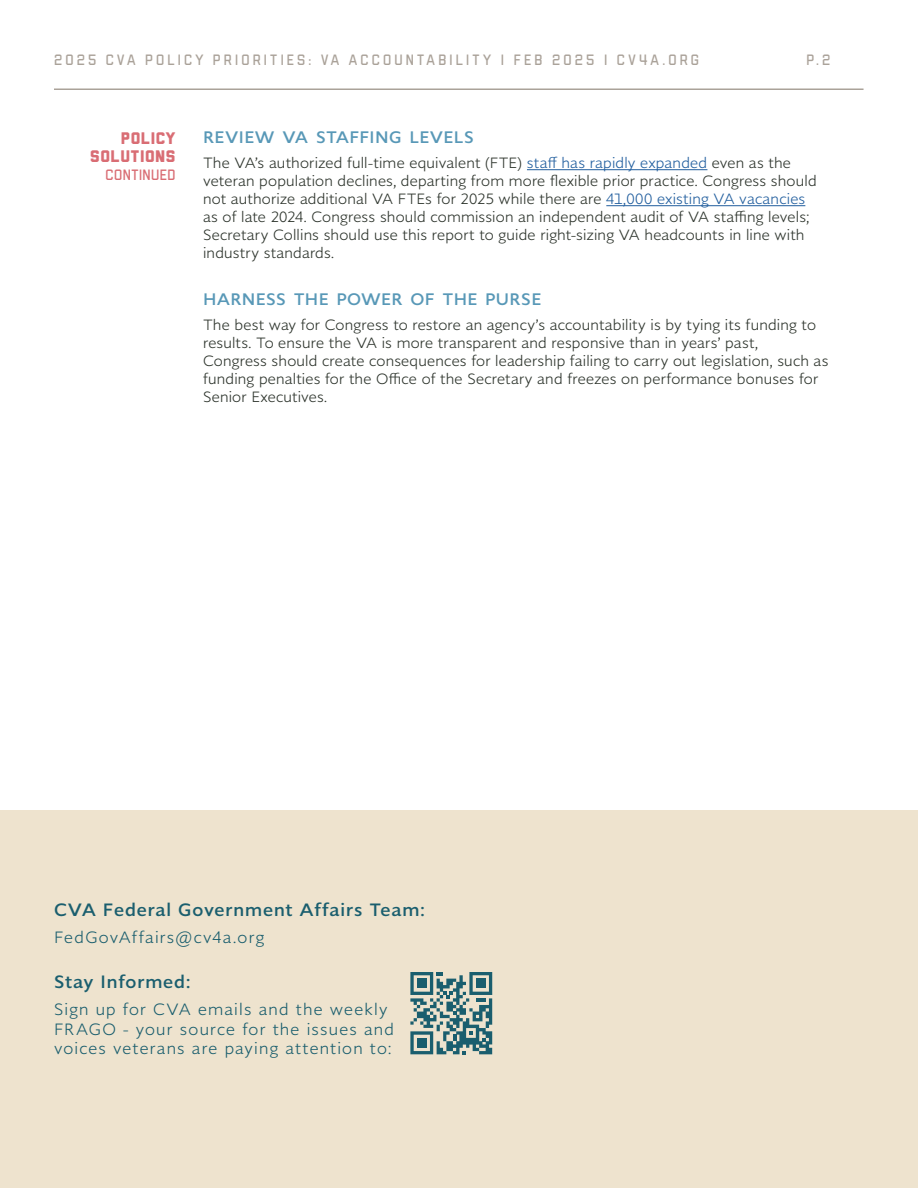
<style>
.page{position:relative;width:918px;height:1188px;background:#fff}
.page>*{position:absolute;margin:0;border:0;box-sizing:border-box;transform-origin:0 0}
.t1{font:500 18px "Varisse Sans";letter-spacing:.045em;color:#1a5e6e}
.t2{font:500 16.8px "Varisse Sans";letter-spacing:.02em;color:#5898b7}
.t3{font:800 16.8px/18px "Liberator";letter-spacing:.03em;color:#d96d74;text-align:right;scale:1.08 1}
.t4{font:16.5px/19.8px "Varisse Sans";letter-spacing:.07em;color:#1a5e6e}
.t5{font:15px/18px "Varisse Sans";letter-spacing:.01em;color:#2d342c}
.t6{font:300 15px "Liberator";letter-spacing:.215em;color:#aaa299}
.t7{font:300 15px "Liberator";letter-spacing:.03em;color:#d96d74}
.s1{color:#215e9e}
</style>
<div class="page">
<hr style="left:54px;top:88px;width:810px;height:2px;background:#aaa299">
<div style="left:0;top:810px;width:918px;height:378px;background:#eee3ce"></div>
<svg style="left:410px;top:972px;width:82px;height:82px"></svg>
<hr style="left:527px;top:169px;width:180px;height:1px;background:#215e9e">
<hr style="left:606px;top:205px;width:199px;height:1px;background:#215e9e">
<p class="t6" style="left:54px;top:55px;width:647px">2025 CVA POLICY PRIORITIES: VA ACCOUNTABILITY | FEB 2025 | CV4A.ORG</p>
<p class="t6" style="left:806px;top:55px;width:26px">P.2</p>
<p class="t3" style="left:90px;top:130px;width:80px">POLICY<br>SOLUTIONS</p>
<p class="t7" style="left:106px;top:169px;width:71px">CONTINUED</p>
<p class="t2" style="left:203px;top:126px;width:272px">REVIEW VA STAFFING LEVELS</p>
<p class="t5" style="left:203px;top:153px;width:615px">The VA’s authorized full-time equivalent (FTE) <span class="s1">staff has rapidly expanded</span> even as the veteran population declines, departing from more flexible prior practice. Congress should not authorize additional VA FTEs for 2025 while there are <span class="s1">41,000 existing VA vacancies </span>as of late 2024. Congress should commission an independent audit of VA staffing levels; Secretary Collins should use this report to guide right-sizing VA headcounts in line with industry standards.</p>
<p class="t2" style="left:203px;top:288px;width:340px">HARNESS THE POWER OF THE PURSE</p>
<p class="t5" style="left:203px;top:315px;width:627px">The best way for Congress to restore an agency’s accountability is by tying its funding to results. To ensure the VA is more transparent and responsive than in years’ past,<br>Congress should create consequences for leadership failing to carry out legislation, such as funding penalties for the Office of the Secretary and freezes on performance bonuses for Senior Executives.</p>
<p class="t1" style="left:54px;top:898px;width:372px">CVA Federal Government Affairs Team:</p>
<p class="t4" style="left:54px;top:927px;width:212px">FedGovAffairs@cv4a.org</p>
<p class="t1" style="left:54px;top:970px;width:138px">Stay Informed:</p>
<p class="t4" style="left:54px;top:999px;width:342px">Sign up for CVA emails and the weekly<br>FRAGO - your source for the issues and voices veterans are paying attention to:</p>
</div>
